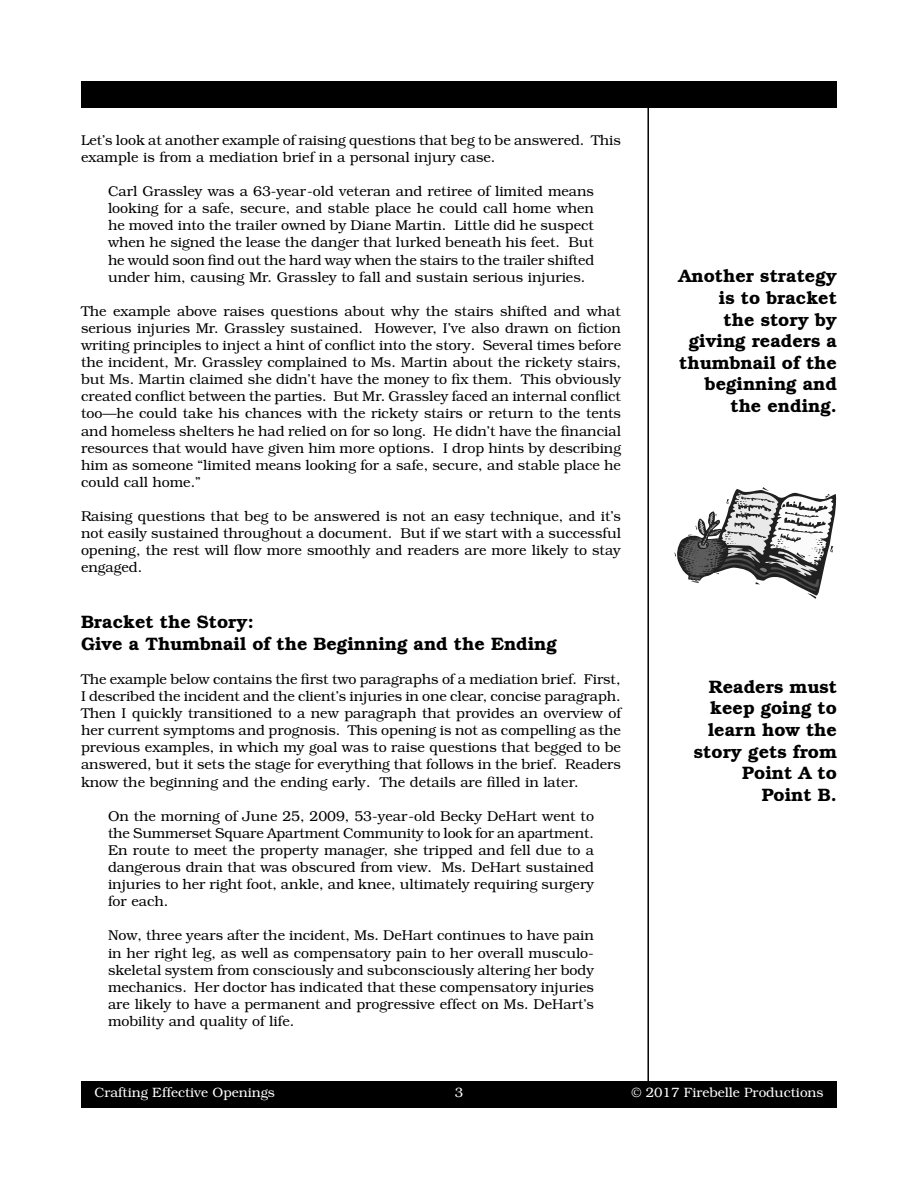
<style>
.page{position:relative;width:918px;height:1188px;background:#fff}
.page>*{position:absolute;margin:0;border:0;box-sizing:border-box;transform-origin:0 0}
.t1{font:600 18px/21.6px "Bookman Std";color:#000;text-align:right}
.t2{font:300 14.25px/17.1px "Bookman Std";color:#000;text-align:justify}
.t3{font:300 13.5px "Bookman Std";color:#fff}
</style>
<div class="page">
<div style="left:81px;top:1081px;width:756px;height:27px;background:#000"></div>
<div style="left:81px;top:81px;width:756px;height:27px;background:#000"></div>
<hr style="left:647px;top:105px;width:2px;height:980px;background:#000">
<svg style="left:674px;top:487px;width:163px;height:112px"></svg>
<p class="t2" style="left:81px;top:132px;width:541px">Let’s look at another example of raising questions that beg to be answered. This example is from a mediation brief in a personal injury case.</p>
<p class="t2" style="left:108px;top:183px;width:488px">Carl Grassley was a 63-year-old veteran and retiree of limited means looking for a safe, secure, and stable place he could call home when he moved into the trailer owned by Diane Martin. Little did he suspect when he signed the lease the danger that lurked beneath his feet. But he would soon find out the hard way when the stairs to the trailer shifted under him, causing Mr. Grassley to fall and sustain serious injuries.</p>
<p class="t2" style="left:81px;top:303px;width:542px">The example above raises questions about why the stairs shifted and what serious injuries Mr. Grassley sustained. However, I’ve also drawn on fiction writing principles to inject a hint of conflict into the story. Several times before the incident, Mr. Grassley complained to Ms. Martin about the rickety stairs, but Ms. Martin claimed she didn’t have the money to fix them. This obviously created conflict between the parties. But Mr. Grassley faced an internal conflict too—he could take his chances with the rickety stairs or return to the tents and homeless shelters he had relied on for so long. He didn’t have the financial resources that would have given him more options. I drop hints by describing him as someone “limited means looking for a safe, secure, and stable place he could call home.”</p>
<p class="t2" style="left:81px;top:508px;width:542px">Raising questions that beg to be answered is not an easy technique, and it’s not easily sustained throughout a document. But if we start with a successful opening, the rest will flow more smoothly and readers are more likely to stay engaged.</p>
<p class="t1" style="left:81px;top:611px;width:477px;text-align:left">Bracket the Story:<br>Give a Thumbnail of the Beginning and the Ending</p>
<p class="t2" style="left:81px;top:671px;width:542px">The example below contains the first two paragraphs of a mediation brief. First, I described the incident and the client’s injuries in one clear, concise paragraph.<br>Then I quickly transitioned to a new paragraph that provides an overview of her current symptoms and prognosis. This opening is not as compelling as the previous examples, in which my goal was to raise questions that begged to be answered, but it sets the stage for everything that follows in the brief. Readers know the beginning and the ending early. The details are filled in later.</p>
<p class="t2" style="left:108px;top:808px;width:488px">On the morning of June 25, 2009, 53-year-old Becky DeHart went to the Summerset Square Apartment Community to look for an apartment.<br>En route to meet the property manager, she tripped and fell due to a dangerous drain that was obscured from view. Ms. DeHart sustained injuries to her right foot, ankle, and knee, ultimately requiring surgery for each.</p>
<p class="t2" style="left:108px;top:927px;width:488px">Now, three years after the incident, Ms. DeHart continues to have pain in her right leg, as well as compensatory pain to her overall musculo&shy;skeletal system from consciously and subconsciously altering her body mechanics. Her doctor has indicated that these compensatory injuries are likely to have a permanent and progressive effect on Ms. DeHart’s mobility and quality of life.</p>
<p class="t1" style="left:679px;top:265px;width:160px">Another strategy is to bracket<br>the story by giving readers a thumbnail of the beginning and the ending.</p>
<p class="t1" style="left:694px;top:676px;width:145px">Readers must keep going to learn how the story gets from<br>Point A to<br>Point B.</p>
<p class="t3" style="left:94px;top:1085px;width:182px">Crafting Effective Openings</p>
<p class="t3" style="left:455px;top:1085px;width:10px">3</p>
<p class="t3" style="left:632px;top:1085px;width:193px">© 2017 Firebelle Productions</p>
</div>
